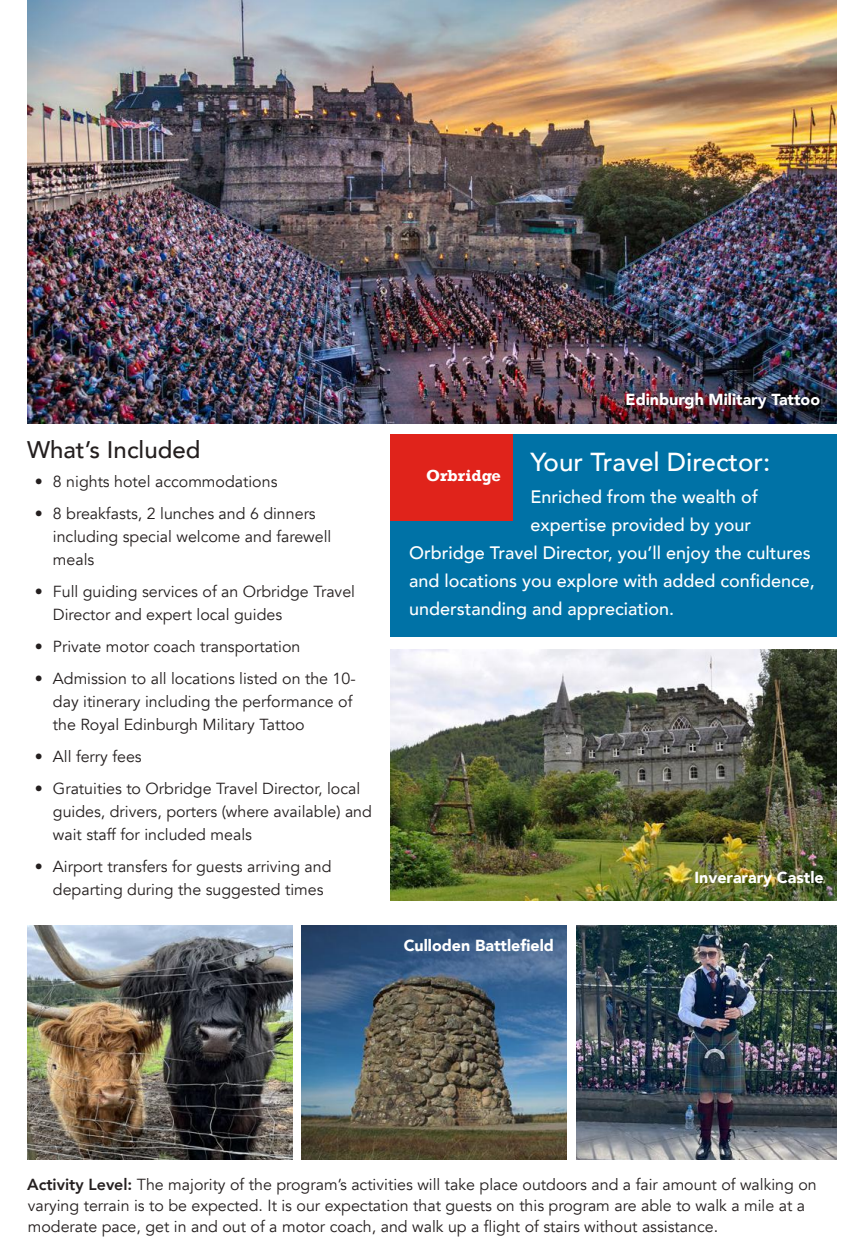
<style>
.page{position:relative;width:864px;height:1260px;background:#fff}
.page>*{position:absolute;margin:0;border:0;box-sizing:border-box;transform-origin:0 0}
.t1{font:500 26px "Avenir";color:#fff}
.t2{font:500 24px "Avenir";color:#241f1f}
.t3{font:500 18px "Avenir";color:#fff}
.t4{font:700 16.4px "Rockwell";color:#fff}
.t5{font:16px/23px "Avenir";color:#241f1f}
.t6{font:900 16px "Avenir";color:#fff}
.s1{font-weight:800}
</style>
<div class="page">
<img style="left:390px;top:650px;width:447px;height:251px">
<img style="left:301px;top:925px;width:266px;height:235px">
<img style="left:27px;top:0;width:810px;height:423px">
<div style="left:390px;top:434px;width:447px;height:203px;background:#0072a6"></div>
<div style="left:390px;top:434px;width:123px;height:86px;background:#e0231b"></div>
<img style="left:577px;top:925px;width:260px;height:235px">
<img style="left:27px;top:925px;width:265px;height:235px">
<h2 class="t2" style="left:27px;top:429px;width:175px">What’s Included</h2>
<p class="t5" style="left:35px;top:470px;width:244px">• 8 nights hotel accommodations</p>
<p class="t5" style="left:53px;top:502px;width:280px;text-indent:-18px">• 8 breakfasts, 2 lunches and 6 dinners including special welcome and farewell meals</p>
<p class="t5" style="left:53px;top:580px;width:304px;text-indent:-18px">• Full guiding services of an Orbridge Travel<br>Director and expert local guides</p>
<p class="t5" style="left:35px;top:635px;width:267px">• Private motor coach transportation</p>
<p class="t5" style="left:53px;top:667px;width:304px;text-indent:-18px">• Admission to all locations listed on the 10- day itinerary including the performance of the Royal Edinburgh Military Tattoo</p>
<p class="t5" style="left:35px;top:745px;width:108px">• All ferry fees</p>
<p class="t5" style="left:53px;top:777px;width:321px;text-indent:-18px">• Gratuities to Orbridge Travel Director, local guides, drivers, porters (where available) and wait staff for included meals</p>
<p class="t5" style="left:53px;top:855px;width:280px;text-indent:-18px">• Airport transfers for guests arriving and departing during the suggested times</p>
<p class="t6" style="left:626px;top:385px;width:196px">Edinburgh Military Tattoo</p>
<h1 class="t1" style="left:531px;top:439px;width:241px">Your Travel Director:</h1>
<p class="t3" style="left:531px;top:481px;width:229px">Enriched from the wealth of</p>
<p class="t3" style="left:531px;top:509px;width:222px">expertise provided by your</p>
<p class="t3" style="left:409px;top:537px;width:403px">Orbridge Travel Director, you’ll enjoy the cultures</p>
<p class="t3" style="left:409px;top:565px;width:407px">and locations you explore with added confidence,</p>
<p class="t3" style="left:409px;top:593px;width:267px">understanding and appreciation.</p>
<p class="t4" style="left:426px;top:466px;width:76px">Orbridge</p>
<p class="t6" style="left:404px;top:932px;width:152px">Culloden Battlefield</p>
<p class="t6" style="left:695px;top:864px;width:131px">Inverarary Castle</p>
<p class="t5" style="left:27px;top:1175px;width:791px;line-height:21px"><span class="s1">Activity Level:</span> The majority of the program’s activities will take place outdoors and a fair amount of walking on varying terrain is to be expected. It is our expectation that guests on this program are able to walk a mile at a moderate pace, get in and out of a motor coach, and walk up a flight of stairs without assistance.</p>
</div>
